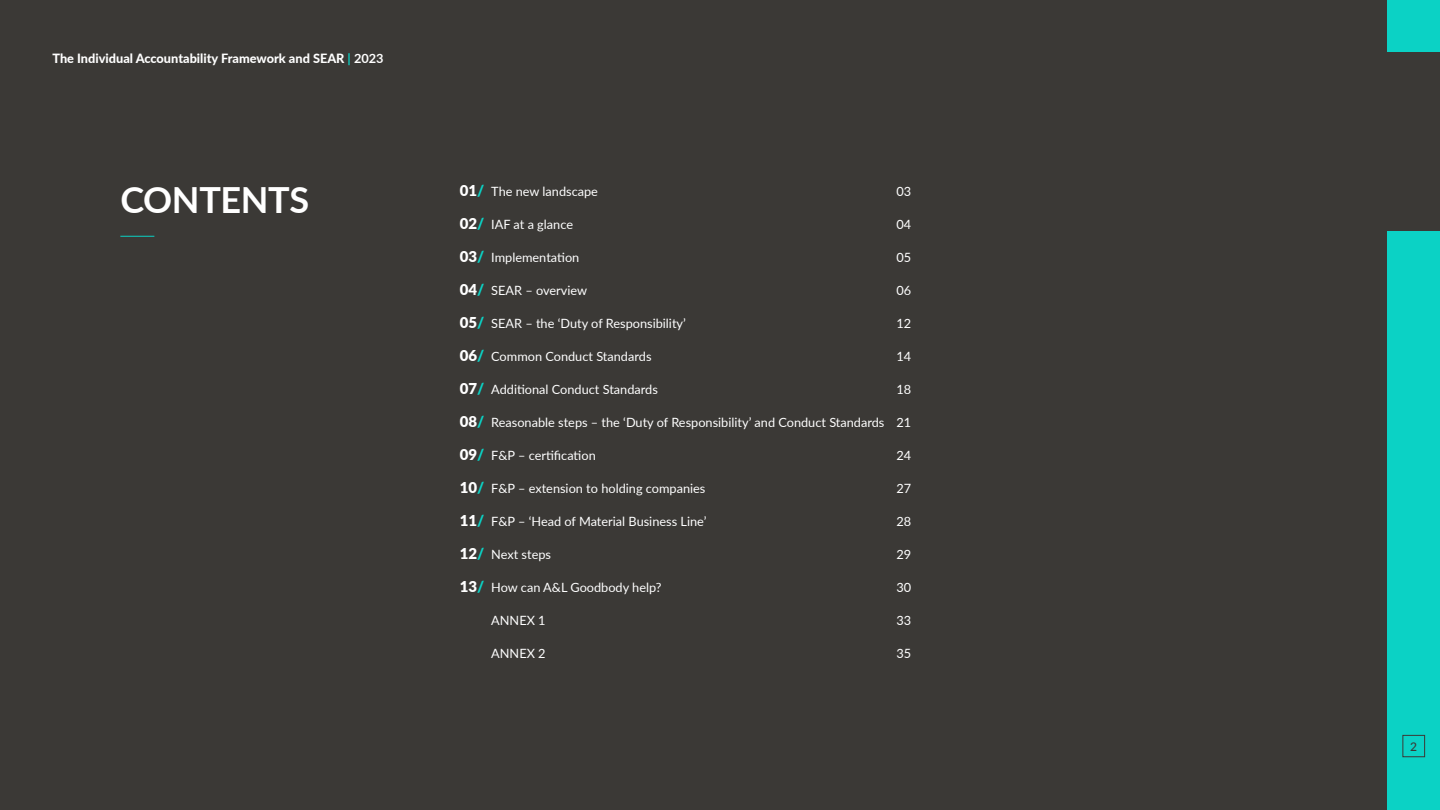
<style>
.page{position:relative;width:1440px;height:810px;background:#fff}
.page>*{position:absolute;margin:0;border:0;box-sizing:border-box;transform-origin:0 0}
.t1{font:700 36px "Lato";letter-spacing:-.01em;color:#fff}
.t2{font:12.75px "Lato";color:#fff}
.t3{font:800 12.75px "Lato";color:#fff}
.t4{font:500 12px "Lato";color:#3b3936}
.s1{font-weight:700;color:#0bd2c5}
.s2{font-weight:700}
.s3{font-weight:900;font-size:15px}
.s4{font-weight:900;font-size:15px;color:#0bd2c5}
</style>
<div class="page">
<div style="left:0;top:0;width:1388px;height:810px;background:#3b3936"></div>
<div style="left:1388px;top:0;width:52px;height:810px;background:#0bd2c5"></div>
<svg style="left:120px;top:236px;width:35px;height:1px"></svg>
<div style="left:1388px;top:53px;width:52px;height:178px;background:#3b3936"></div>
<div style="left:1402px;top:735px;width:23px;height:22px;border:1px solid #3b3936"></div>
<p class="t3" style="left:52px;top:49px;width:333px">The Individual Accountability Framework and SEAR <span class="s1">|</span> <span class="s2">2023</span></p>
<h1 class="t1" style="left:120px;top:174px;width:190px">CONTENTS</h1>
<p class="t2" style="left:460px;top:183px;width:140px"><span class="s3">01</span><span class="s4">/</span> The new landscape</p>
<p class="t2" style="left:896px;top:183px;width:16px">03</p>
<p class="t2" style="left:460px;top:216px;width:115px"><span class="s3">02</span><span class="s4">/</span> IAF at a glance</p>
<p class="t2" style="left:896px;top:216px;width:16px">04</p>
<p class="t2" style="left:460px;top:249px;width:121px"><span class="s3">03</span><span class="s4">/</span> Implementation</p>
<p class="t2" style="left:896px;top:249px;width:16px">05</p>
<p class="t2" style="left:460px;top:282px;width:129px"><span class="s3">04</span><span class="s4">/</span> SEAR – overview</p>
<p class="t2" style="left:896px;top:282px;width:16px">06</p>
<p class="t2" style="left:460px;top:315px;width:228px"><span class="s3">05</span><span class="s4">/</span> SEAR – the ‘Duty of Responsibility’</p>
<p class="t2" style="left:896px;top:315px;width:16px">12</p>
<p class="t2" style="left:460px;top:348px;width:193px"><span class="s3">06</span><span class="s4">/</span> Common Conduct Standards</p>
<p class="t2" style="left:896px;top:348px;width:16px">14</p>
<p class="t2" style="left:460px;top:381px;width:200px"><span class="s3">07</span><span class="s4">/</span> Additional Conduct Standards</p>
<p class="t2" style="left:896px;top:381px;width:16px">18</p>
<p class="t2" style="left:460px;top:414px;width:453px"><span class="s3">08</span><span class="s4">/</span> Reasonable steps – the ‘Duty of Responsibility’ and Conduct Standards 21</p>
<p class="t2" style="left:460px;top:447px;width:138px"><span class="s3">09</span><span class="s4">/</span> F&amp;P – certification</p>
<p class="t2" style="left:896px;top:447px;width:16px">24</p>
<p class="t2" style="left:460px;top:480px;width:247px"><span class="s3">10</span><span class="s4">/</span> F&amp;P – extension to holding companies</p>
<p class="t2" style="left:896px;top:480px;width:16px">27</p>
<p class="t2" style="left:460px;top:513px;width:248px"><span class="s3">11</span><span class="s4">/</span> F&amp;P – ‘Head of Material Business Line’</p>
<p class="t2" style="left:896px;top:513px;width:16px">28</p>
<p class="t2" style="left:460px;top:546px;width:93px"><span class="s3">12</span><span class="s4">/</span> Next steps</p>
<p class="t2" style="left:896px;top:546px;width:16px">29</p>
<p class="t2" style="left:460px;top:579px;width:203px"><span class="s3">13</span><span class="s4">/</span> How can A&amp;L Goodbody help?</p>
<p class="t2" style="left:896px;top:579px;width:16px">30</p>
<p class="t2" style="left:491px;top:612px;width:56px">ANNEX 1</p>
<p class="t2" style="left:896px;top:612px;width:16px">33</p>
<p class="t2" style="left:491px;top:645px;width:56px">ANNEX 2</p>
<p class="t2" style="left:896px;top:645px;width:16px">35</p>
<p class="t4" style="left:1410px;top:738px;width:8px">2</p>
</div>
